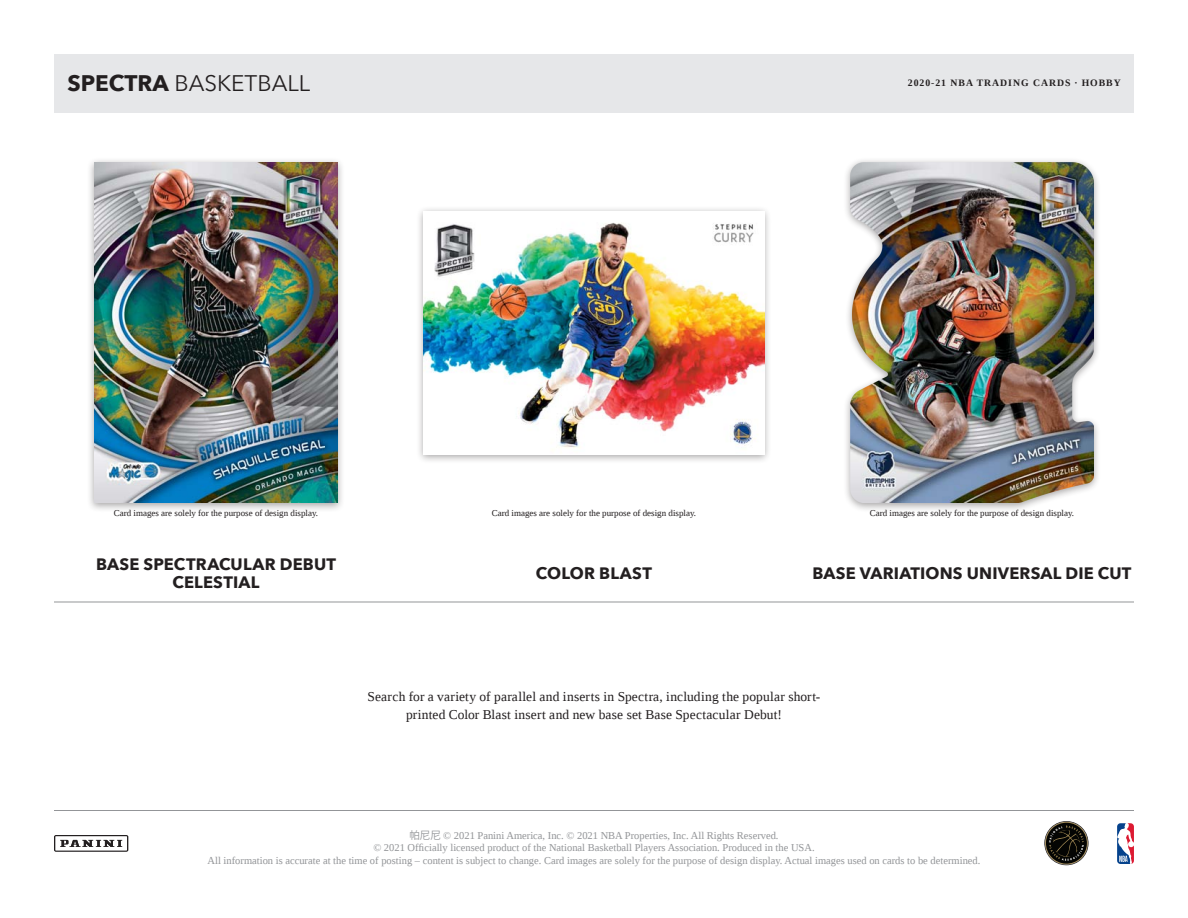
<style>
.page{position:relative;width:1188px;height:918px;background:#fff}
.page>*{position:absolute;margin:0;border:0;box-sizing:border-box;transform-origin:0 0}
.t1{font:22.5px "Avenir Next";color:#231f20}
.t2{font:700 16.5px/18px "Avenir Next";letter-spacing:.01em;color:#231f20;text-align:center}
.t3{font:13.5px/18px "Liberation Serif";letter-spacing:.015em;color:#231f20;text-align:center}
.t4{font:10.5px/12.6px "Liberation Serif";color:#939598;text-align:center}
.t5{font:700 9.75px "Liberation Serif";letter-spacing:.1em;color:#231f20}
.t6{font:9px "Liberation Serif";color:#231f20}
.s1{font-weight:700}
.s2{font-family:"Koz Go Pr 6 N"}
</style>
<div class="page">
<hr style="left:54px;top:602px;width:1080px;height:1px;background:#939598">
<div style="left:87px;top:158px;width:258px;height:355px;background:#231f20;opacity:.4"></div>
<img style="left:94px;top:163px;width:243px;height:340px">
<div style="left:417px;top:206px;width:355px;height:258px;background:#231f20;opacity:.4"></div>
<img style="left:424px;top:211px;width:340px;height:243px">
<div style="left:843px;top:158px;width:258px;height:355px;background:#231f20;opacity:.4"></div>
<img style="left:850px;top:163px;width:244px;height:340px">
<svg style="left:1117px;top:823px;width:17px;height:41px"></svg>
<hr style="left:54px;top:810px;width:1080px;height:1px;background:#939598">
<svg style="left:54px;top:835px;width:74px;height:17px"></svg>
<svg style="left:1044px;top:821px;width:45px;height:44px"></svg>
<div style="left:54px;top:54px;width:1080px;height:58px;background:#e6e7e9"></div>
<p class="t1" style="left:68px;top:70px;width:244px"><span class="s1">SPECTRA</span> BASKETBALL</p>
<p class="t5" style="left:908px;top:77px;width:215px">2020-21 NBA TRADING CARDS · HOBBY</p>
<p class="t6" style="left:114px;top:507px;width:206px">Card images are solely for the purpose of design display.</p>
<p class="t6" style="left:492px;top:507px;width:206px">Card images are solely for the purpose of design display.</p>
<p class="t6" style="left:870px;top:507px;width:206px">Card images are solely for the purpose of design display.</p>
<p class="t2" style="left:96px;top:555px;width:241px">BASE SPECTRACULAR DEBUT<br>CELESTIAL</p>
<p class="t2" style="left:536px;top:564px;width:118px">COLOR BLAST</p>
<p class="t2" style="left:812px;top:564px;width:321px">BASE VARIATIONS UNIVERSAL DIE CUT</p>
<p class="t3" style="left:368px;top:687px;width:454px">Search for a variety of parallel and inserts in Spectra, including the popular short&shy;printed Color Blast insert and new base set Base Spectacular Debut!</p>
<p class="t4" style="left:208px;top:829px;width:774px"><span class="s2">帕尼尼</span> © 2021 Panini America, Inc. © 2021 NBA Properties, Inc. All Rights Reserved.<br>© 2021 Officially licensed product of the National Basketball Players Association. Produced in the USA.<br>All information is accurate at the time of posting – content is subject to change. Card images are solely for the purpose of design display. Actual images used on cards to be determined.</p>
</div>
